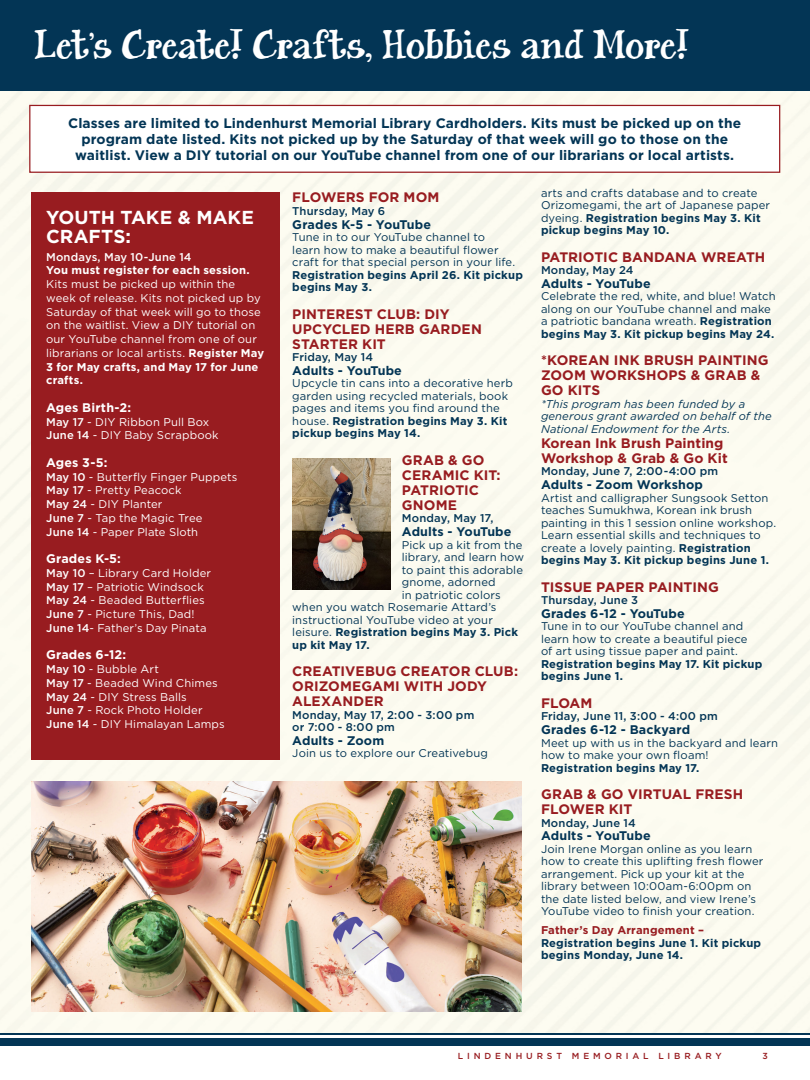
<style>
.page{position:relative;width:810px;height:1080px;background:#fff}
.page>*{position:absolute;margin:0;border:0;box-sizing:border-box;transform-origin:0 0}
.t1{font:41.25px "Janda Siesta Sunset";letter-spacing:-.01em;color:#fff}
.t2{font:700 18.75px/18.8px "Gotham";color:#fff}
.t3{font:700 13.75px/15px "Gotham";letter-spacing:.005em;color:#981c20}
.t4{font:700 13.75px/16.2px "Gotham";letter-spacing:.005em;color:#033555;text-align:center}
.t5{font:700 12.5px "Gotham";letter-spacing:.01em;color:#033555}
.t6{font:700 12.5px "Gotham";letter-spacing:.015em;color:#fff}
.t7{font:11.25px/12.5px "Gotham";letter-spacing:.01em;color:#033555}
.t8{font:11.25px/13.8px "Gotham";letter-spacing:.01em;color:#fff}
.t9{font:500 11.25px "Gotham";letter-spacing:.015em;color:#033555}
.t10{font:700 11.25px/12.5px "Gotham";letter-spacing:.015em;color:#033555}
.t11{font:italic 11.25px/12.5px "Gotham";letter-spacing:.01em;color:#033555}
.t12{font:700 11.25px "Gotham";letter-spacing:.015em;color:#981c20}
.t13{font:500 11.25px "Gotham";letter-spacing:.015em;color:#fff}
.t14{font:500 8.75px "Gotham";letter-spacing:.44em;color:#981c20}
.s1{font-weight:700}
.s2{font-weight:500}
.s3{font-weight:400}
</style>
<div class="page">
<div style="left:0;top:1033px;width:810px;height:13px;background:#033555"></div>
<hr style="left:0;top:1036px;width:810px;height:2px;background:#fff">
<div style="left:0;top:91px;width:810px;height:942px;background:#fdfcf1"></div>
<div style="left:30px;top:105px;width:750px;height:67px;background:#fff"></div>
<div style="left:29px;top:105px;width:751px;height:68px;border:1px solid #981c20"></div>
<div style="left:0;top:0;width:810px;height:91px;background:#033555"></div>
<div style="left:31px;top:193px;width:249px;height:567px;background:#981c20"></div>
<img style="left:292px;top:458px;width:99px;height:131px">
<img style="left:31px;top:781px;width:491px;height:230px">
<p class="t1" style="left:34px;top:18px;width:657px">Let’s Create! Crafts, Hobbies and More!</p>
<p class="t4" style="left:68px;top:114px;width:674px">Classes are limited to Lindenhurst Memorial Library Cardholders. Kits must be picked up on the program date listed. Kits not picked up by the Saturday of that week will go to those on the waitlist. View a DIY tutorial on our YouTube channel from one of our librarians or local artists.</p>
<p class="t2" style="left:46px;top:208px;width:209px">YOUTH TAKE &amp; MAKE<br>CRAFTS:</p>
<p class="t13" style="left:46px;top:249px;width:147px">Mondays, May 10-June 14</p>
<p class="t8" style="left:46px;top:263px;width:220px"><span class="s1">You must register for each session.<br></span>Kits must be picked up within the week of release. Kits not picked up by Saturday of that week will go to those on the waitlist. View a DIY tutorial on our YouTube channel from one of our librarians or local artists. <span class="s1">Register May 3 for May crafts, and May 17 for June crafts.</span></p>
<p class="t6" style="left:46px;top:400px;width:87px">Ages Birth-2:</p>
<p class="t8" style="left:46px;top:415px;width:165px"><span class="s2">May 17</span> - DIY Ribbon Pull Box</p>
<p class="t8" style="left:46px;top:428px;width:174px"><span class="s2">June 14</span> - DIY Baby Scrapbook</p>
<p class="t6" style="left:46px;top:455px;width:63px">Ages 3-5:</p>
<p class="t8" style="left:46px;top:470px;width:193px"><span class="s2">May 10</span> - Butterfly Finger Puppets</p>
<p class="t8" style="left:46px;top:483px;width:137px"><span class="s2">May 17</span> - Pretty Peacock</p>
<p class="t8" style="left:46px;top:497px;width:118px"><span class="s2">May 24</span> - DIY Planter</p>
<p class="t8" style="left:46px;top:511px;width:158px"><span class="s2">June 7</span> - Tap the Magic Tree</p>
<p class="t8" style="left:46px;top:525px;width:154px"><span class="s2">June 14</span> - Paper Plate Sloth</p>
<p class="t6" style="left:46px;top:552px;width:76px">Grades K-5:</p>
<p class="t8" style="left:46px;top:566px;width:166px"><span class="s2">May 10</span> – Library Card Holder</p>
<p class="t8" style="left:46px;top:580px;width:159px"><span class="s2">May 17</span> – Patriotic Windsock</p>
<p class="t8" style="left:46px;top:593px;width:160px"><span class="s2">May 24</span> - Beaded Butterflies</p>
<p class="t8" style="left:46px;top:607px;width:150px"><span class="s2">June 7</span> - Picture This, Dad!</p>
<p class="t8" style="left:46px;top:621px;width:162px"><span class="s2">June 14</span>- Father’s Day Pinata</p>
<p class="t6" style="left:46px;top:648px;width:82px">Grades 6-12:</p>
<p class="t8" style="left:46px;top:662px;width:114px"><span class="s2">May 10</span> - Bubble Art</p>
<p class="t8" style="left:46px;top:676px;width:173px"><span class="s2">May 17</span> - Beaded Wind Chimes</p>
<p class="t8" style="left:46px;top:690px;width:142px"><span class="s2">May 24</span> - DIY Stress Balls</p>
<p class="t8" style="left:46px;top:703px;width:158px"><span class="s2">June 7</span> - Rock Photo Holder</p>
<p class="t8" style="left:46px;top:717px;width:180px"><span class="s2">June 14</span> - DIY Himalayan Lamps</p>
<p class="t3" style="left:292px;top:190px;width:149px">FLOWERS FOR MOM</p>
<p class="t9" style="left:292px;top:204px;width:95px">Thursday, May 6</p>
<p class="t5" style="left:292px;top:217px;width:140px">Grades K-5 - YouTube</p>
<p class="t7" style="left:292px;top:231px;width:232px">Tune in to our YouTube channel to<br>learn how to make a beautiful flower craft for that special person in your life.<br><span class="s1">Registration begins April 26. Kit pickup begins May 3.</span></p>
<p class="t3" style="left:292px;top:306px;width:191px">PINTEREST CLUB: DIY<br>UPCYCLED HERB GARDEN<br>STARTER KIT</p>
<p class="t9" style="left:292px;top:350px;width:82px">Friday, May 14</p>
<p class="t5" style="left:292px;top:363px;width:111px">Adults - YouTube</p>
<p class="t7" style="left:292px;top:377px;width:222px">Upcycle tin cans into a decorative herb garden using recycled materials, book pages and items you find around the house. <span class="s1">Registration begins May 3. Kit pickup begins May 14.</span></p>
<p class="t3" style="left:402px;top:452px;width:100px">GRAB &amp; GO<br>CERAMIC KIT:<br>PATRIOTIC<br>GNOME</p>
<p class="t9" style="left:402px;top:511px;width:93px">Monday, May 17,</p>
<p class="t5" style="left:402px;top:524px;width:111px">Adults - YouTube</p>
<p class="t7" style="left:402px;top:538px;width:122px">Pick up a kit from the</p>
<p class="t7" style="left:402px;top:551px;width:124px">library, and learn how</p>
<p class="t7" style="left:402px;top:563px;width:123px">to paint this adorable</p>
<p class="t7" style="left:402px;top:576px;width:95px">gnome, adorned</p>
<p class="t7" style="left:402px;top:588px;width:100px">in patriotic colors</p>
<p class="t7" style="left:292px;top:601px;width:206px">when you watch Rosemarie Attard’s</p>
<p class="t7" style="left:292px;top:613px;width:202px">instructional YouTube video at your</p>
<p class="t10" style="left:292px;top:626px;width:227px"><span class="s3">leisure.</span> Registration begins May 3. Pick</p>
<p class="t10" style="left:292px;top:638px;width:79px">up kit May 17.</p>
<p class="t3" style="left:292px;top:663px;width:227px">CREATIVEBUG CREATOR CLUB:<br>ORIZOMEGAMI WITH JODY<br>ALEXANDER</p>
<p class="t9" style="left:292px;top:707px;width:184px">Monday, May 17, 2:00 - 3:00 pm</p>
<p class="t9" style="left:292px;top:720px;width:104px">or 7:00 - 8:00 pm</p>
<p class="t5" style="left:292px;top:733px;width:94px">Adults - Zoom</p>
<p class="t7" style="left:292px;top:747px;width:197px">Join us to explore our Creativebug</p>
<p class="t7" style="left:541px;top:186px;width:231px">arts and crafts database and to create Orizomegami, the art of Japanese paper dyeing. <span class="s1">Registration begins May 3. Kit pickup begins May 10.</span></p>
<p class="t3" style="left:541px;top:249px;width:226px">PATRIOTIC BANDANA WREATH</p>
<p class="t9" style="left:541px;top:263px;width:94px">Monday, May 24</p>
<p class="t5" style="left:541px;top:276px;width:111px">Adults - YouTube</p>
<p class="t7" style="left:541px;top:290px;width:236px">Celebrate the red, white, and blue! Watch along on our YouTube channel and make a patriotic bandana wreath. <span class="s1">Registration begins May 3. Kit pickup begins May 24.</span></p>
<p class="t3" style="left:541px;top:353px;width:229px">*KOREAN INK BRUSH PAINTING<br>ZOOM WORKSHOPS &amp; GRAB &amp;<br>GO KITS</p>
<p class="t11" style="left:541px;top:398px;width:232px">*This program has been funded by a generous grant awarded on behalf of the<br>National Endowment for the Arts.</p>
<p class="t3" style="left:541px;top:435px;width:188px">Korean Ink Brush Painting<br>Workshop &amp; Grab &amp; Go Kit</p>
<p class="t9" style="left:541px;top:464px;width:179px">Monday, June 7, 2:00-4:00 pm</p>
<p class="t5" style="left:541px;top:478px;width:164px">Adults - Zoom Workshop</p>
<p class="t7" style="left:541px;top:491px;width:237px">Artist and calligrapher Sungsook Setton teaches Sumukhwa, Korean ink brush painting in this 1 session online workshop.<br>Learn essential skills and techniques to create a lovely painting. <span class="s1">Registration begins May 3. Kit pickup begins June 1.</span></p>
<p class="t3" style="left:541px;top:579px;width:179px">TISSUE PAPER PAINTING</p>
<p class="t9" style="left:541px;top:593px;width:99px">Thursday, June 3</p>
<p class="t5" style="left:541px;top:606px;width:145px">Grades 6-12 - YouTube</p>
<p class="t7" style="left:541px;top:620px;width:223px">Tune in to our YouTube channel and learn how to create a beautiful piece<br>of art using tissue paper and paint.<br><span class="s1">Registration begins May 17. Kit pickup begins June 1.</span></p>
<p class="t3" style="left:541px;top:695px;width:53px">FLOAM</p>
<p class="t9" style="left:541px;top:709px;width:178px">Friday, June 11, 3:00 - 4:00 pm</p>
<p class="t5" style="left:541px;top:723px;width:151px">Grades 6-12 - Backyard</p>
<p class="t7" style="left:541px;top:736px;width:238px">Meet up with us in the backyard and learn how to make your own floam!</p>
<p class="t10" style="left:541px;top:761px;width:160px">Registration begins May 17.</p>
<p class="t3" style="left:541px;top:787px;width:204px">GRAB &amp; GO VIRTUAL FRESH<br>FLOWER KIT</p>
<p class="t9" style="left:541px;top:815px;width:96px">Monday, June 14</p>
<p class="t5" style="left:541px;top:829px;width:111px">Adults - YouTube</p>
<p class="t7" style="left:541px;top:843px;width:224px">Join Irene Morgan online as you learn how to create this uplifting fresh flower arrangement. Pick up your kit at the library between 10:00am-6:00pm on the date listed below, and view Irene’s YouTube video to finish your creation.</p>
<p class="t12" style="left:541px;top:924px;width:165px">Father’s Day Arrangement –</p>
<p class="t10" style="left:541px;top:936px;width:222px">Registration begins June 1. Kit pickup begins Monday, June 14.</p>
<p class="t14" style="left:458px;top:1050px;width:265px">LINDENHURST MEMORIAL LIBRARY</p>
<p class="t14" style="left:762px;top:1050px;width:7px">3</p>
</div>
